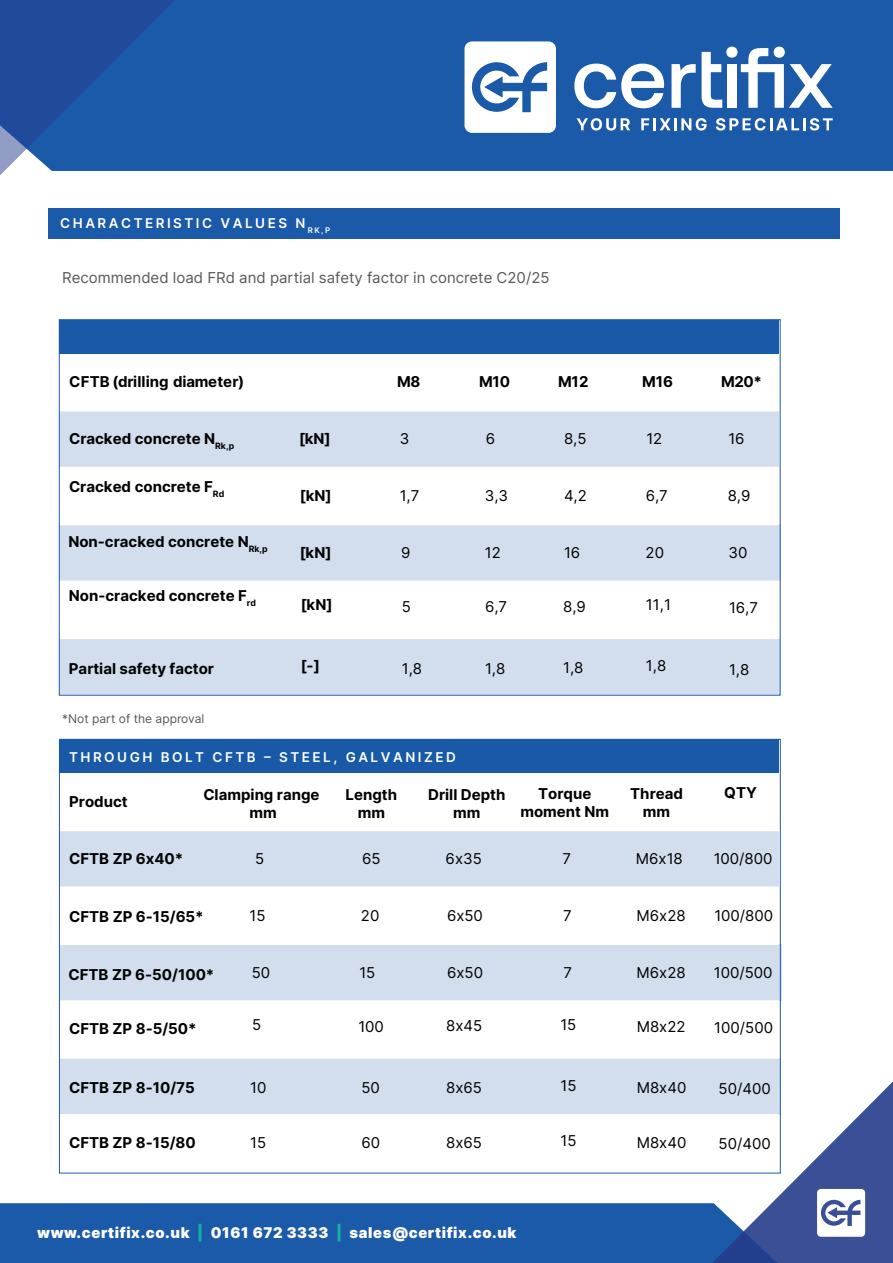
<style>
.page{position:relative;width:893px;height:1263px;background:#fff}
.page>*{position:absolute;margin:0;border:0;box-sizing:border-box;transform-origin:0 0}
.t1{font:700 15px/18px "Inter";color:#000001;text-align:center}
.t2{font:15px "Inter";color:#000001}
.t3{font:15px "Inter";color:#57585a}
.t4{font:900 14.7px "Inter";letter-spacing:.04em;color:#fff}
.t5{font:600 13.5px "Inter";letter-spacing:.185em;color:#fff}
.t6{font:12px "Inter";color:#57585a}
.t7{font:700 8.7px "Inter";color:#000001}
.s1{color:#11b1a1}
</style>
<div class="page">
<div style="left:190px;top:0;width:703px;height:171px;background:#1b59a9"></div>
<svg style="left:0;top:0;width:190px;height:176px;background:#295ba6"></svg>
<svg style="left:577px;top:118px;width:53px;height:13px"></svg>
<svg style="left:641px;top:118px;width:66px;height:13px"></svg>
<svg style="left:716px;top:118px;width:117px;height:13px"></svg>
<svg style="left:464px;top:41px;width:92px;height:92px"></svg>
<svg style="left:671px;top:64px;width:25px;height:44px"></svg>
<svg style="left:574px;top:64px;width:90px;height:44px"></svg>
<svg style="left:702px;top:47px;width:131px;height:61px"></svg>
<div style="left:0;top:1203px;width:697px;height:60px;background:#1b59a9"></div>
<svg style="left:697px;top:1081px;width:196px;height:182px"></svg>
<div style="left:48px;top:209px;width:792px;height:30px;background:#1b59a9"></div>
<div style="left:60px;top:320px;width:719px;height:34px;background:#1959a8"></div>
<div style="left:60px;top:411px;width:719px;height:57px;background:#d2deed"></div>
<div style="left:60px;top:524px;width:721px;height:57px;background:#d2deed"></div>
<div style="left:60px;top:638px;width:720px;height:57px;background:#d2deed"></div>
<hr style="left:60px;top:467px;width:719px;height:1px;background:#fff">
<hr style="left:60px;top:524px;width:719px;height:1px;background:#fff">
<hr style="left:60px;top:637px;width:719px;height:2px;background:#fff">
<div style="left:60px;top:739px;width:719px;height:34px;background:#1959a8"></div>
<div style="left:60px;top:830px;width:719px;height:57px;background:#d2deed"></div>
<div style="left:60px;top:944px;width:721px;height:57px;background:#d2deed"></div>
<div style="left:60px;top:1058px;width:720px;height:57px;background:#d2deed"></div>
<hr style="left:60px;top:829px;width:719px;height:2px;background:#fff">
<hr style="left:60px;top:886px;width:719px;height:2px;background:#fff">
<hr style="left:60px;top:943px;width:719px;height:2px;background:#fff">
<hr style="left:60px;top:1000px;width:719px;height:2px;background:#fff">
<hr style="left:60px;top:1057px;width:719px;height:2px;background:#fff">
<hr style="left:60px;top:1114px;width:719px;height:2px;background:#fff">
<p class="t5" style="left:60px;top:214px;width:271px">CHARACTERISTIC VALUES N <sub>RK,P</sub></p>
<p class="t3" style="left:62px;top:266px;width:489px">Recommended load FRd and partial safety factor in concrete C20/25</p>
<p class="t1" style="left:69px;top:373px;width:177px">CFTB (drilling diameter)</p>
<p class="t1" style="left:397px;top:373px;width:25px">M8</p>
<p class="t1" style="left:479px;top:373px;width:33px">M10</p>
<p class="t1" style="left:558px;top:373px;width:32px">M12</p>
<p class="t1" style="left:642px;top:373px;width:32px">M16</p>
<p class="t1" style="left:721px;top:373px;width:43px">M20*</p>
<p class="t1" style="left:69px;top:429px;width:148px">Cracked concrete N</p>
<p class="t1" style="left:299px;top:429px;width:33px">[kN]</p>
<p class="t2" style="left:400px;top:428px;width:11px">3</p>
<p class="t2" style="left:486px;top:428px;width:11px">6</p>
<p class="t2" style="left:564px;top:428px;width:24px">8,5</p>
<p class="t2" style="left:646px;top:428px;width:17px">12</p>
<p class="t2" style="left:728px;top:428px;width:18px">16</p>
<p class="t7" style="left:215px;top:440px;width:21px">Rk,p</p>
<p class="t1" style="left:69px;top:477px;width:157px">Cracked concrete F<sub>Rd</sub></p>
<p class="t1" style="left:68px;top:532px;width:201px">Non-cracked concrete N<sub>Rk,p</sub></p>
<p class="t1" style="left:69px;top:586px;width:189px">Non-cracked concrete F<sub>rd</sub></p>
<p class="t1" style="left:69px;top:659px;width:147px">Partial safety factor</p>
<p class="t1" style="left:300px;top:486px;width:33px">[kN]</p>
<p class="t2" style="left:400px;top:485px;width:21px">1,7</p>
<p class="t2" style="left:485px;top:485px;width:25px">3,3</p>
<p class="t2" style="left:564px;top:485px;width:24px">4,2</p>
<p class="t2" style="left:646px;top:485px;width:24px">6,7</p>
<p class="t2" style="left:728px;top:485px;width:24px">8,9</p>
<p class="t1" style="left:300px;top:543px;width:33px">[kN]</p>
<p class="t2" style="left:401px;top:542px;width:11px">9</p>
<p class="t2" style="left:485px;top:542px;width:18px">12</p>
<p class="t2" style="left:564px;top:542px;width:18px">16</p>
<p class="t2" style="left:646px;top:542px;width:20px">20</p>
<p class="t2" style="left:728px;top:542px;width:20px">30</p>
<p class="t1" style="left:301px;top:595px;width:33px">[kN]</p>
<p class="t1" style="left:301px;top:656px;width:21px">[-]</p>
<p class="t2" style="left:402px;top:596px;width:11px">5</p>
<p class="t2" style="left:402px;top:657px;width:22px">1,8</p>
<p class="t2" style="left:485px;top:596px;width:24px">6,7</p>
<p class="t2" style="left:485px;top:657px;width:22px">1,8</p>
<p class="t2" style="left:563px;top:595px;width:24px">8,9</p>
<p class="t2" style="left:563px;top:657px;width:22px">1,8</p>
<p class="t2" style="left:646px;top:593px;width:27px">11,1</p>
<p class="t2" style="left:646px;top:655px;width:22px">1,8</p>
<p class="t2" style="left:729px;top:597px;width:31px">16,7</p>
<p class="t2" style="left:729px;top:658px;width:22px">1,8</p>
<p class="t6" style="left:62px;top:710px;width:144px">*Not part of the approval</p>
<p class="t5" style="left:69px;top:748px;width:388px">THROUGH BOLT CFTB – STEEL, GALVANIZED</p>
<p class="t1" style="left:203px;top:785px;width:118px">Clamping range mm</p>
<p class="t1" style="left:428px;top:785px;width:79px">Drill Depth mm</p>
<p class="t1" style="left:346px;top:785px;width:53px">Length mm</p>
<p class="t1" style="left:69px;top:792px;width:60px">Product</p>
<p class="t1" style="left:520px;top:784px;width:90px">Torque moment Nm</p>
<p class="t1" style="left:630px;top:784px;width:54px">Thread</p>
<p class="t1" style="left:724px;top:783px;width:34px">QTY</p>
<p class="t1" style="left:643px;top:802px;width:29px">mm</p>
<p class="t1" style="left:69px;top:849px;width:116px">CFTB ZP 6x40*</p>
<p class="t2" style="left:255px;top:848px;width:11px">5</p>
<p class="t2" style="left:362px;top:847px;width:20px">65</p>
<p class="t2" style="left:446px;top:847px;width:38px">6x35</p>
<p class="t2" style="left:563px;top:847px;width:10px">7</p>
<p class="t2" style="left:636px;top:847px;width:48px">M6x18</p>
<p class="t2" style="left:714px;top:847px;width:60px">100/800</p>
<p class="t1" style="left:69px;top:908px;width:136px">CFTB ZP 6-15/65*</p>
<p class="t2" style="left:249px;top:904px;width:18px">15</p>
<p class="t2" style="left:361px;top:904px;width:20px">20</p>
<p class="t2" style="left:447px;top:904px;width:37px">6x50</p>
<p class="t2" style="left:563px;top:904px;width:10px">7</p>
<p class="t2" style="left:637px;top:904px;width:51px">M6x28</p>
<p class="t2" style="left:714px;top:904px;width:60px">100/800</p>
<p class="t1" style="left:69px;top:966px;width:147px">CFTB ZP 6-50/100*</p>
<p class="t2" style="left:252px;top:961px;width:20px">50</p>
<p class="t2" style="left:359px;top:961px;width:17px">15</p>
<p class="t2" style="left:447px;top:961px;width:37px">6x50</p>
<p class="t2" style="left:563px;top:961px;width:10px">7</p>
<p class="t2" style="left:637px;top:961px;width:51px">M6x28</p>
<p class="t2" style="left:714px;top:961px;width:60px">100/500</p>
<p class="t1" style="left:69px;top:1019px;width:129px">CFTB ZP 8-5/50*</p>
<p class="t2" style="left:252px;top:1013px;width:11px">5</p>
<p class="t2" style="left:358px;top:1015px;width:27px">100</p>
<p class="t2" style="left:446px;top:1015px;width:38px">8x45</p>
<p class="t2" style="left:560px;top:1013px;width:17px">15</p>
<p class="t2" style="left:637px;top:1015px;width:50px">M8x22</p>
<p class="t2" style="left:714px;top:1016px;width:60px">100/500</p>
<p class="t1" style="left:69px;top:1078px;width:127px">CFTB ZP 8-10/75</p>
<p class="t2" style="left:250px;top:1076px;width:18px">10</p>
<p class="t2" style="left:361px;top:1077px;width:20px">50</p>
<p class="t2" style="left:446px;top:1076px;width:37px">8x65</p>
<p class="t2" style="left:560px;top:1075px;width:18px">15</p>
<p class="t2" style="left:637px;top:1077px;width:51px">M8x40</p>
<p class="t2" style="left:719px;top:1078px;width:54px">50/400</p>
<p class="t1" style="left:69px;top:1133px;width:128px">CFTB ZP 8-15/80</p>
<p class="t2" style="left:250px;top:1131px;width:18px">15</p>
<p class="t2" style="left:361px;top:1132px;width:20px">60</p>
<p class="t2" style="left:446px;top:1131px;width:37px">8x65</p>
<p class="t2" style="left:560px;top:1130px;width:18px">15</p>
<p class="t2" style="left:637px;top:1132px;width:51px">M8x40</p>
<p class="t2" style="left:719px;top:1133px;width:54px">50/400</p>
<p class="t4" style="left:37px;top:1222px;width:481px">www.certifix.co.uk <span class="s1">|</span> 0161 672 3333 <span class="s1">|</span> sales@certifix.co.uk</p>
</div>
